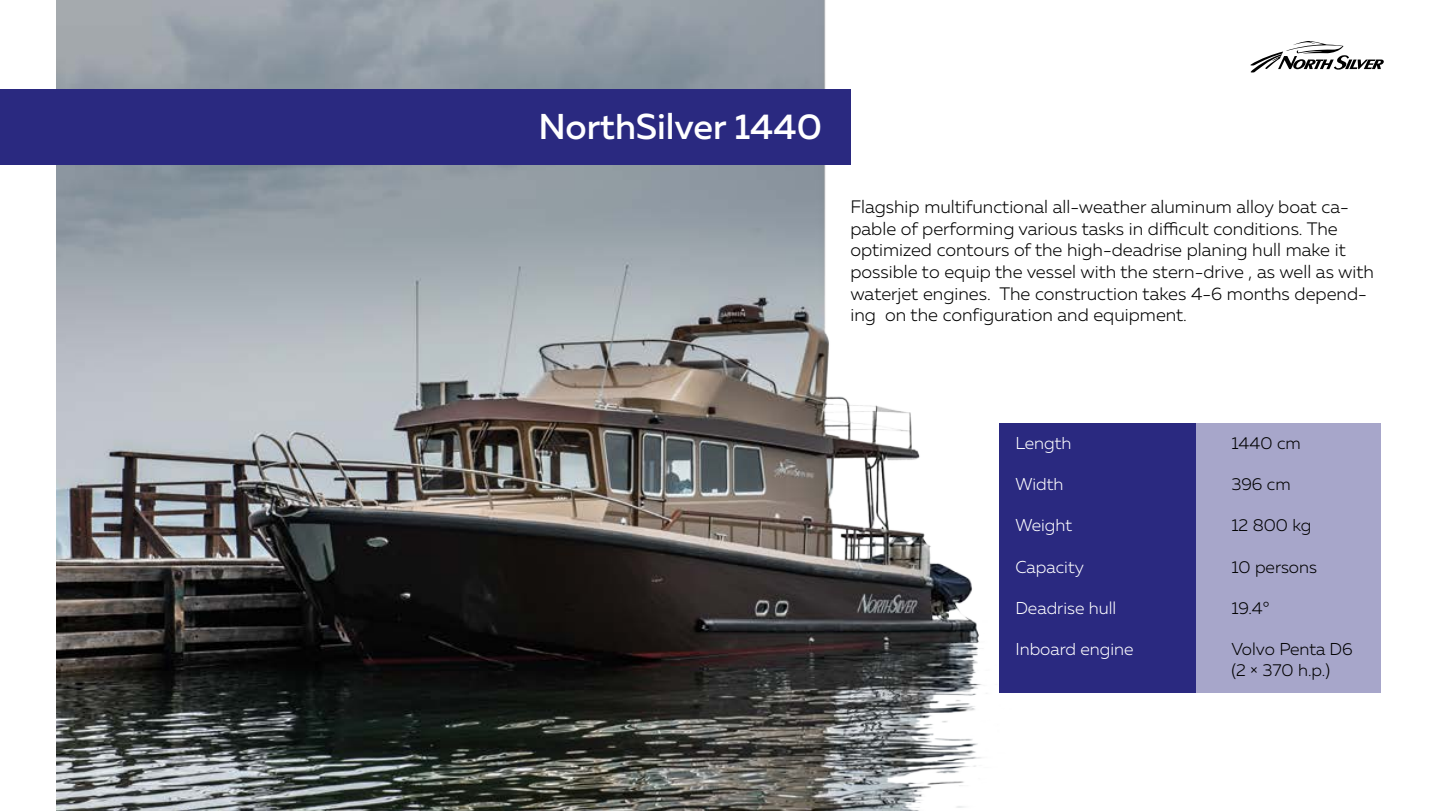
<style>
.page{position:relative;width:1440px;height:811px;background:#fff}
.page>*{position:absolute;margin:0;border:0;box-sizing:border-box;transform-origin:0 0}
.t1{font:500 35.8px "Muller";color:#fff}
.t2{font:300 18px/21.6px "Muller";color:#000}
.t3{font:300 17.2px/20.6px "Muller";color:#000}
.t4{font:300 17.2px "Muller";color:#fff}
</style>
<div class="page">
<img style="left:57px;top:0;width:1221px;height:810px">
<div style="left:0;top:90px;width:850px;height:75px;background:#2a2980"></div>
<div style="left:1000px;top:423px;width:381px;height:269px;background:#2a2980"></div>
<div style="left:1196px;top:423px;width:186px;height:269px;background:#a7a6ca"></div>
<svg style="left:1249px;top:41px;width:135px;height:32px"></svg>
<h1 class="t1" style="left:538px;top:105px;width:285px">NorthSilver 1440</h1>
<p class="t2" style="left:850px;top:196px;width:525px">Flagship multifunctional all-weather aluminum alloy boat ca&shy;pable of performing various tasks in difficult conditions. The optimized contours of the high-deadrise planing hull make it possible to equip the vessel with the stern-drive , as well as with waterjet engines. The construction takes 4-6 months depend&shy;ing on the configuration and equipment.</p>
<p class="t4" style="left:1015px;top:432px;width:58px">Length</p>
<p class="t3" style="left:1231px;top:432px;width:71px">1440 cm</p>
<p class="t4" style="left:1015px;top:473px;width:50px">Width</p>
<p class="t3" style="left:1231px;top:473px;width:61px">396 cm</p>
<p class="t4" style="left:1015px;top:515px;width:58px">Weight</p>
<p class="t3" style="left:1231px;top:514px;width:81px">12 800 kg</p>
<p class="t4" style="left:1015px;top:556px;width:70px">Capacity</p>
<p class="t3" style="left:1231px;top:556px;width:87px">10 persons</p>
<p class="t4" style="left:1015px;top:597px;width:103px">Deadrise hull</p>
<p class="t3" style="left:1231px;top:597px;width:40px">19.4°</p>
<p class="t4" style="left:1015px;top:638px;width:120px">Inboard engine</p>
<p class="t3" style="left:1159px;top:638px;width:43px">V</p>
<p class="t3" style="left:1231px;top:638px;width:123px;text-indent:11px">olvo Penta D6 (2 × 370 h.p.)</p>
</div>
